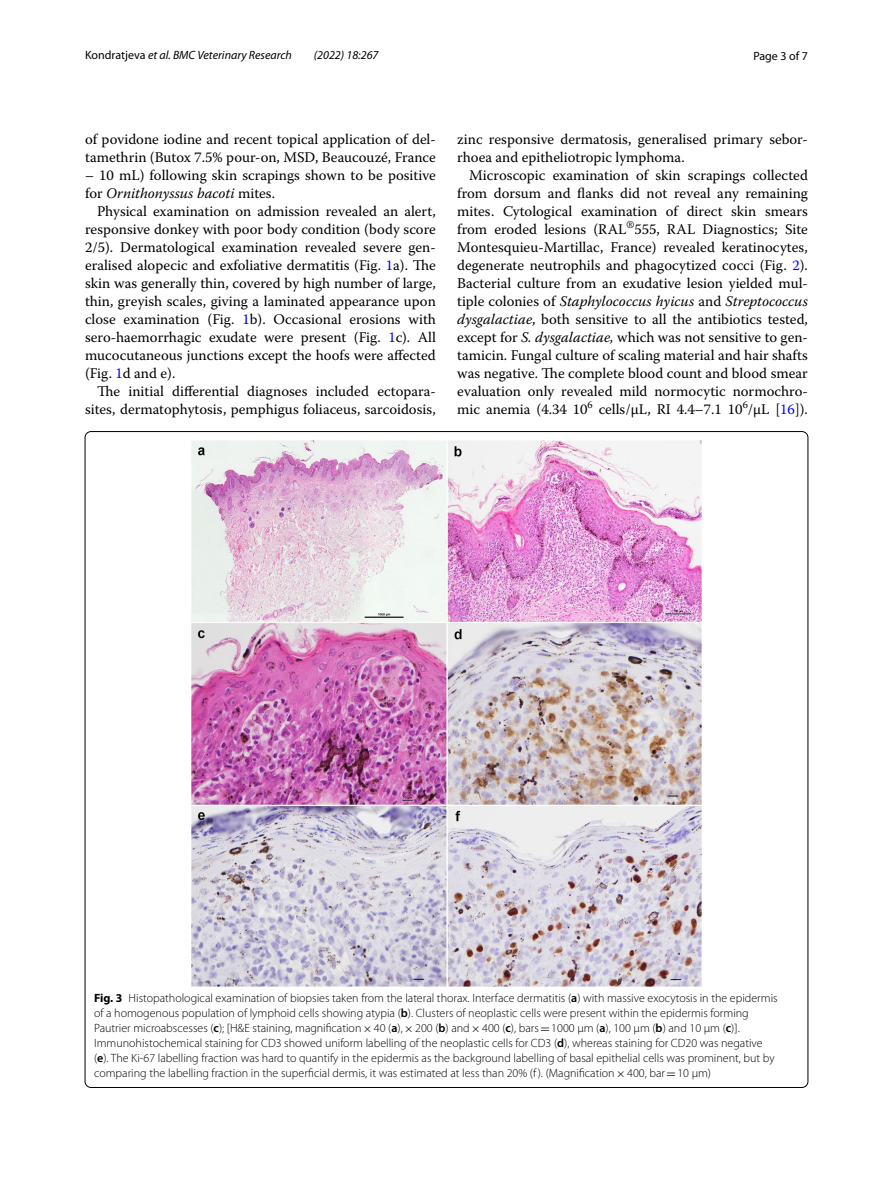
<style>
.page{position:relative;width:893px;height:1187px;background:#fff}
.page>*{position:absolute;margin:0;border:0;box-sizing:border-box;transform-origin:0 0}
.t1{font:14.7px/18px "Warnock Pro";color:#000}
.t2{font:300 12px/15px "Myriad Pro";color:#000}
.t3{font:italic 12px "Myriad Pro";color:#000}
.t4{font:12px "Myriad Pro";color:#000}
.s1{font-style:normal}
.s2{font-style:italic}
.s3{color:#00f}
.s4{font-weight:700}
.s5{font-weight:600}
.s6{font-family:"MTSY";font-weight:400}
</style>
<div class="page">
<img style="left:191px;top:440px;width:511px;height:546px">
<p class="t3" style="left:85px;top:48px;width:208px"><span class="s1">Kondratjeva</span> et al. BMC Veterinary Research</p>
<p class="t3" style="left:314px;top:48px;width:66px">(2022) 18:267</p>
<p class="t4" style="left:753px;top:48px;width:56px">Page 3 of 7</p>
<p class="t1" style="left:85px;top:130px;width:352px">of povidone iodine and recent topical application of del&shy;tamethrin (Butox 7.5% pour-on, MSD, Beaucouzé, France</p>
<p class="t1" style="left:85px;top:166px;width:352px">– 10 mL) following skin scrapings shown to be positive for <span class="s2">Ornithonyssus bacoti</span> mites.</p>
<p class="t1" style="left:85px;top:202px;width:352px;text-align:justify;text-indent:12px">Physical examination on admission revealed an alert, responsive donkey with poor body condition (body score 2/5). Dermatological examination revealed severe gen&shy;eralised alopecic and exfoliative dermatitis (Fig. <span class="s3">1</span>a). The skin was generally thin, covered by high number of large, thin, greyish scales, giving a laminated appearance upon close examination (Fig. <span class="s3">1</span>b). Occasional erosions with sero-haemorrhagic exudate were present (Fig. <span class="s3">1</span>c). All mucocutaneous junctions except the hoofs were affected (Fig. <span class="s3">1</span>d and e).</p>
<p class="t1" style="left:85px;top:382px;width:352px;text-align:right">The initial differential diagnoses included ectopara&shy;sites, dermatophytosis, pemphigus foliaceus, sarcoidosis,</p>
<p class="t1" style="left:457px;top:130px;width:352px">zinc responsive dermatosis, generalised primary sebor&shy;rhoea and epitheliotropic lymphoma.</p>
<p class="t1" style="left:457px;top:166px;width:352px;text-align:justify;text-indent:12px">Microscopic examination of skin scrapings collected from dorsum and flanks did not reveal any remaining mites. Cytological examination of direct skin smears from eroded lesions (RAL<sup>®</sup>555, RAL Diagnostics; Site Montesquieu-Martillac, France) revealed keratinocytes, degenerate neutrophils and phagocytized cocci (Fig. <span class="s3">2</span>).<br>Bacterial culture from an exudative lesion yielded mul&shy;tiple colonies of <span class="s2">Staphylococcus hyicus</span> and <span class="s2">Streptococcus dysgalactiae</span>, both sensitive to all the antibiotics tested, except for <span class="s2">S. dysgalactiae,</span> which was not sensitive to gen&shy;tamicin. Fungal culture of scaling material and hair shafts was negative. The complete blood count and blood smear evaluation only revealed mild normocytic normochro&shy;mic anemia (4.34 10<sup>6</sup> cells/μL, RI 4.4–7.1 10<sup>6</sup>/μL [<span class="s3">16</span>]).</p>
<p class="t2" style="left:94px;top:990px;width:685px"><span class="s4">Fig. 3</span> Histopathological examination of biopsies taken from the lateral thorax. Interface dermatitis (<span class="s5">a</span>) with massive exocytosis in the epidermis of a homogenous population of lymphoid cells showing atypia (<span class="s5">b</span>). Clusters of neoplastic cells were present within the epidermis forming Pautrier microabscesses (<span class="s5">c</span>); [H&amp;E staining, magnification<span class="s6">×</span>40 (<span class="s5">a</span>),<span class="s6">×</span>200 (<span class="s5">b</span>) and<span class="s6">×</span>400 (<span class="s5">c</span>), bars<span class="s6">=</span>1000 µm (<span class="s5">a</span>), 100 µm (<span class="s5">b</span>) and 10 µm (<span class="s5">c</span>)].<br>Immunohistochemical staining for CD3 showed uniform labelling of the neoplastic cells for CD3 (<span class="s5">d</span>), whereas staining for CD20 was negative (<span class="s5">e</span>). The Ki-67 labelling fraction was hard to quantify in the epidermis as the background labelling of basal epithelial cells was prominent, but by comparing the labelling fraction in the superficial dermis, it was estimated at less than 20% (f ). (Magnification<span class="s6">×</span>400, bar<span class="s6">=</span>10 µm)</p>
</div>
